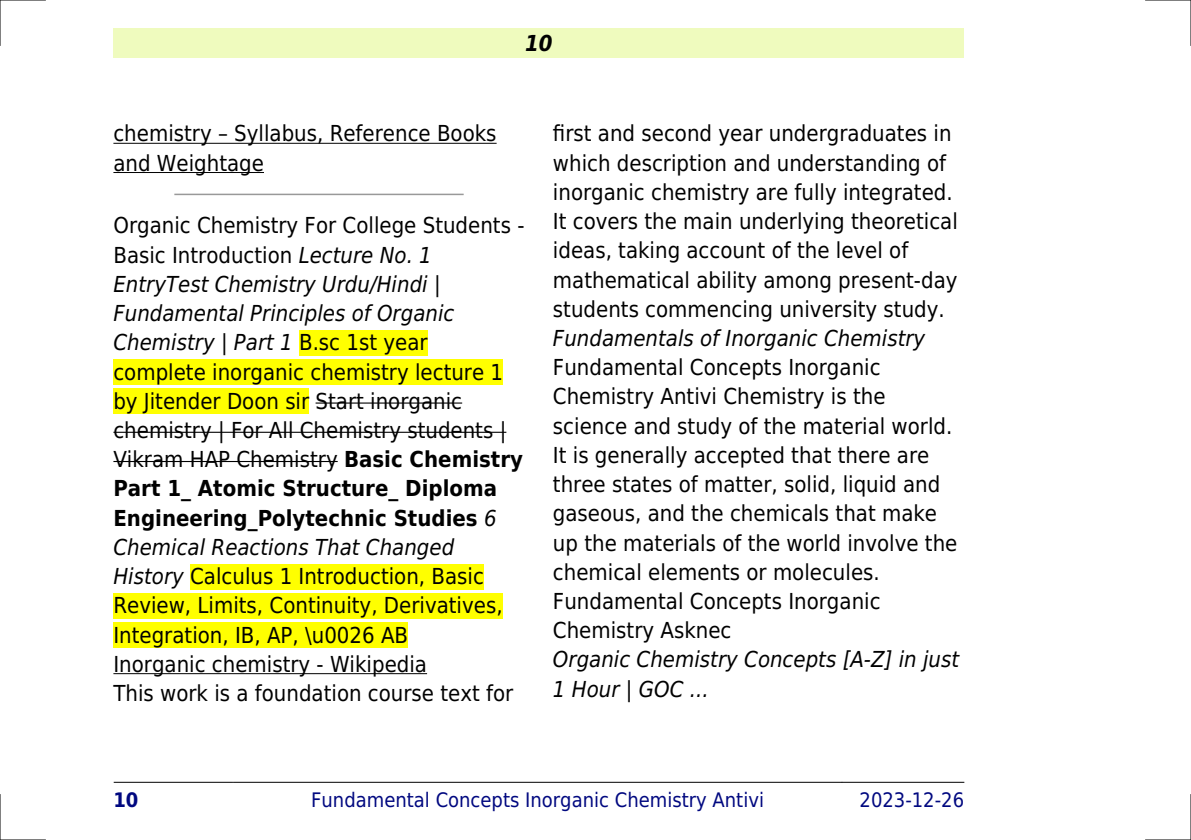
<style>
.page{position:relative;width:1191px;height:840px;background:#fff}
.page>*{position:absolute;margin:0;border:0;box-sizing:border-box;transform-origin:0 0}
.t1{font:22px/29.2px "DejaVu Sans Condensed";color:#000}
.t2{font:italic 22px/29.2px "DejaVu Sans Condensed";color:#000}
.t3{font:italic 700 22px "DejaVu Sans Condensed";color:#000}
.t4{font:20px "DejaVu Sans Condensed";color:#000880}
.t5{font:700 20px "DejaVu Sans Condensed";color:#000880}
.s1{font-style:italic}
.s2{font-weight:700}
</style>
<div class="page">
<div style="left:113px;top:28px;width:851px;height:30px;background:#effbbe"></div>
<hr style="left:114px;top:781px;width:119px;height:1px;background:#000">
<hr style="left:233px;top:781px;width:608px;height:1px;background:#000">
<hr style="left:842px;top:781px;width:122px;height:1px;background:#000">
<hr style="left:113px;top:143px;width:383px;height:1px;background:#000">
<hr style="left:113px;top:172px;width:151px;height:1px;background:#000">
<hr style="left:175px;top:193px;width:288px;height:2px;background:#999">
<div style="left:299px;top:330px;width:128px;height:25px;background:#ff0"></div>
<div style="left:113px;top:359px;width:390px;height:25px;background:#ff0"></div>
<div style="left:113px;top:388px;width:196px;height:26px;background:#ff0"></div>
<hr style="left:315px;top:402px;width:147px;height:1px;background:#000">
<hr style="left:113px;top:431px;width:393px;height:1px;background:#000">
<hr style="left:113px;top:460px;width:225px;height:2px;background:#000">
<div style="left:190px;top:563px;width:294px;height:26px;background:#ff0"></div>
<div style="left:113px;top:592px;width:389px;height:26px;background:#ff0"></div>
<div style="left:113px;top:621px;width:295px;height:26px;background:#ff0"></div>
<hr style="left:113px;top:672px;width:314px;height:1px;background:#000">
<hr style="left:0;top:0;width:45px;height:1px;background:#000">
<hr style="left:1145px;top:0;width:46px;height:1px;background:#000">
<hr style="left:0;top:839px;width:45px;height:1px;background:#000">
<hr style="left:1145px;top:839px;width:46px;height:1px;background:#000">
<hr style="left:0;top:0;width:1px;height:45px;background:#000">
<hr style="left:0;top:794px;width:1px;height:45px;background:#000">
<hr style="left:1190px;top:0;width:1px;height:45px;background:#000">
<hr style="left:1190px;top:794px;width:1px;height:45px;background:#000">
<p class="t3" style="left:525px;top:30px;width:29px">10</p>
<p class="t1" style="left:113px;top:119px;width:385px">chemistry Syllabus, Reference Books and Weightage</p>
<p class="t1" style="left:113px;top:211px;width:412px">Organic Chemistry For College Students - Basic Introduction <span class="s1">Lecture No. 1<br>EntryTest Chemistry Urdu/Hindi | Fundamental Principles of Organic Chemistry | Part 1</span> B.sc 1st year complete inorganic chemistry lecture 1 by Jitender Doon sir Start inorganic chemistry | For All Chemistry students | Vikram HAP Chemistry <span class="s2">Basic Chemistry Part 1_ Atomic Structure_ Diploma Engineering_Polytechnic Studies</span> <span class="s1">6<br>Chemical Reactions That Changed History</span> Calculus 1 Introduction, Basic Review, Limits, Continuity, Derivatives, Integration, IB, AP, \u0026 AB<br>Inorganic chemistry - Wikipedia<br>This work is a foundation course text for</p>
<p class="t1" style="left:553px;top:119px;width:406px">first and second year undergraduates in which description and understanding of inorganic chemistry are fully integrated.<br>It covers the main underlying theoretical ideas, taking account of the level of mathematical ability among present-day students commencing university study.</p>
<p class="t2" style="left:553px;top:323px;width:374px">Fundamentals of Inorganic Chemistry</p>
<p class="t1" style="left:553px;top:353px;width:406px">Fundamental Concepts Inorganic Chemistry Antivi Chemistry is the science and study of the material world.<br>It is generally accepted that there are three states of matter, solid, liquid and gaseous, and the chemicals that make up the materials of the world involve the chemical elements or molecules.<br>Fundamental Concepts Inorganic Chemistry Asknec</p>
<p class="t2" style="left:553px;top:645px;width:408px">Organic Chemistry Concepts [A-Z] in just<br>1 Hour | GOC ...</p>
<p class="t5" style="left:113px;top:787px;width:27px">10</p>
<p class="t4" style="left:311px;top:787px;width:454px">Fundamental Concepts Inorganic Chemistry Antivi</p>
<p class="t4" style="left:859px;top:787px;width:106px">2023-12-26</p>
</div>
